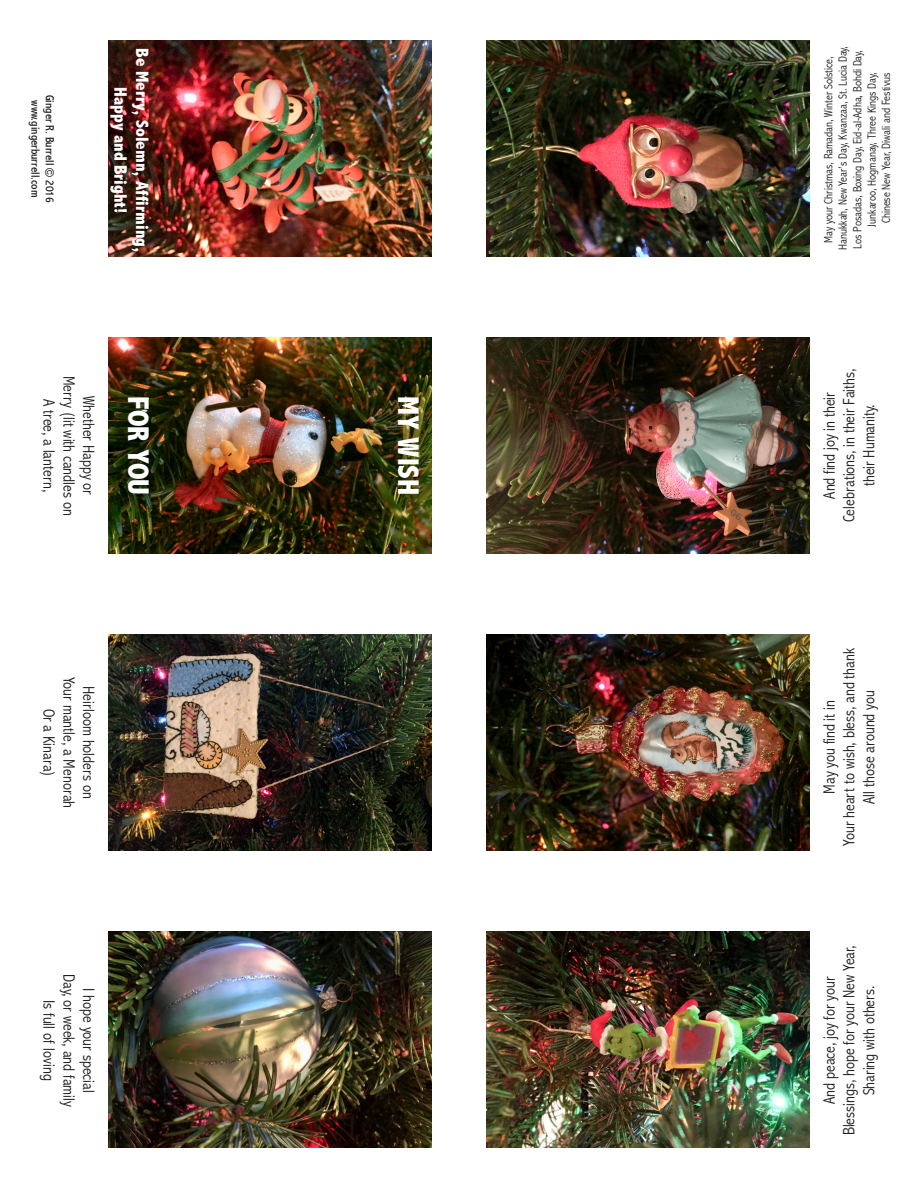
<style>
.page{position:relative;width:918px;height:1188px;background:#fff}
.page>*{position:absolute;margin:0;border:0;box-sizing:border-box;transform-origin:0 0}
.t1{font:800 condensed 30px "Abadi";color:#fff}
.t2{font:800 condensed 18px/21.6px "Abadi";color:#fff;text-align:center}
.t3{font:300 condensed 16.5px/19.8px "Abadi";color:#231f20;text-align:center}
.t4{font:300 condensed 12px/14.4px "Abadi";color:#231f20;text-align:center}
.t5{font:condensed 12px/14.4px "Abadi";color:#231f20;text-align:center}
</style>
<div class="page">
<img style="left:108px;top:634px;width:324px;height:216px">
<img style="left:108px;top:932px;width:324px;height:216px">
<img style="left:108px;top:40px;width:324px;height:216px">
<img style="left:486px;top:932px;width:324px;height:216px">
<img style="left:486px;top:338px;width:324px;height:216px">
<img style="left:486px;top:634px;width:324px;height:216px">
<img style="left:108px;top:338px;width:324px;height:216px">
<img style="left:486px;top:40px;width:324px;height:216px">
<p class="t5" style="left:57px;top:95px;width:110px;rotate:90deg">Ginger R. Burrell © 2016 www.gingerburrell.com</p>
<p class="t2" style="left:153px;top:48px;width:205px;rotate:90deg">Be Merry, Solemn, Affirming,<br>Happy and Bright!</p>
<p class="t3" style="left:99px;top:376px;width:142px;rotate:90deg">Whether Happy or<br>Merry (lit with candles on<br>A tree, a lantern,</p>
<h1 class="t1" style="left:155px;top:396px;width:100px;rotate:90deg">FOR YOU</h1>
<h1 class="t1" style="left:425px;top:396px;width:101px;rotate:90deg">MY WISH</h1>
<p class="t3" style="left:99px;top:677px;width:133px;rotate:90deg">Heirloom holders on<br>Your mantle, a Menorah<br>Or a Kinara)</p>
<p class="t3" style="left:99px;top:974px;width:134px;rotate:90deg">I hope your special<br>Day, or week, and family<br>Is full of loving</p>
<p class="t4" style="left:821px;top:250px;width:206px;rotate:-90deg">May your Christmas, Ramadan, Winter Solstice, Hanukkah, New Year’s Day, Kwanzaa, St. Lucia Day, Los Posadas, Boxing Day, Eid-al-Adha, Bohdi Day, Junkaroo, Hogmanay, Three Kings Day,<br>Chinese New Year, Diwali and Festivus</p>
<p class="t3" style="left:819px;top:522px;width:155px;rotate:-90deg">And find joy in their<br>Celebrations, in their Faiths, their Humanity.</p>
<p class="t3" style="left:819px;top:846px;width:199px;rotate:-90deg">May you find it in<br>Your heart to wish, bless, and thank<br>All those around you</p>
<p class="t3" style="left:819px;top:1135px;width:192px;rotate:-90deg">And peace, joy for your<br>Blessings, hope for your New Year,<br>Sharing with others.</p>
</div>
